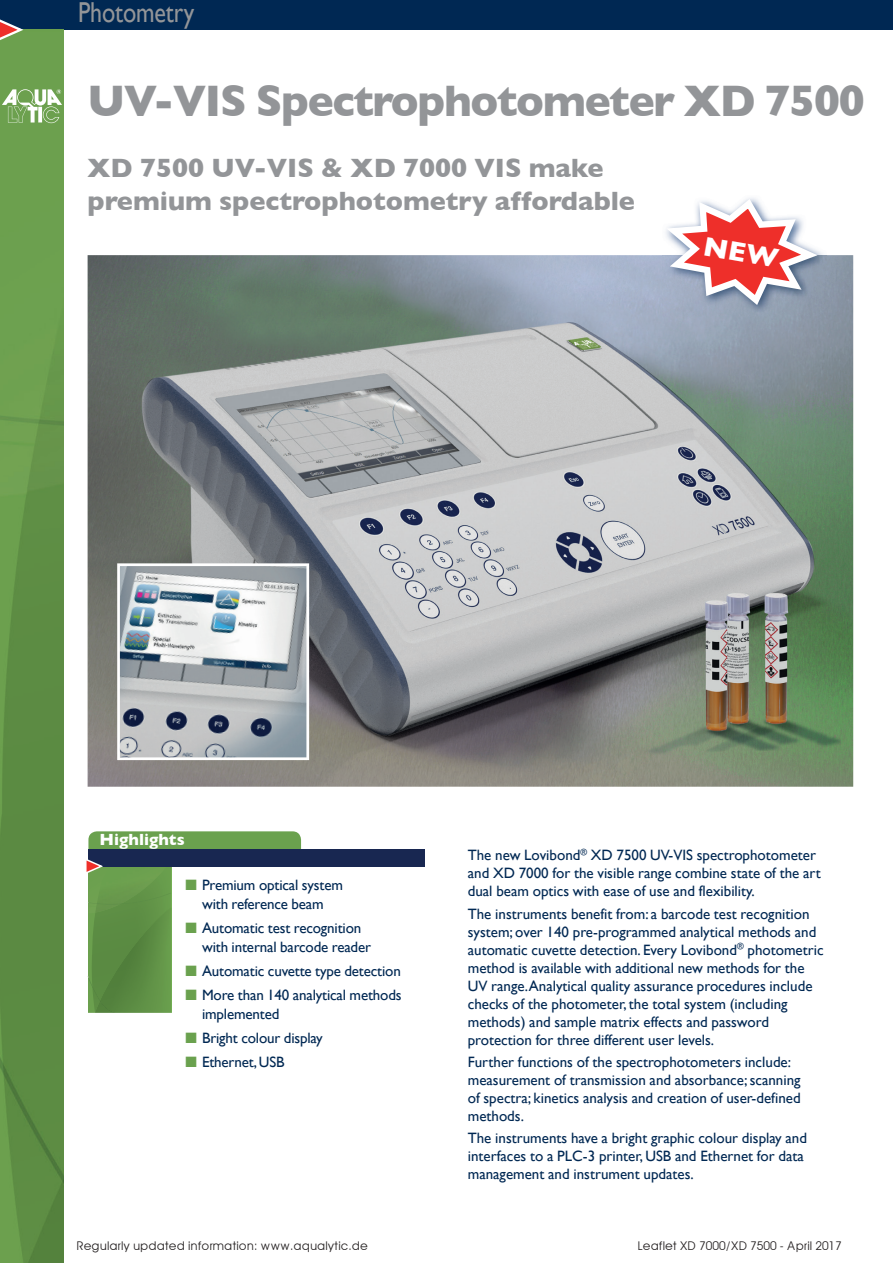
<style>
.page{position:relative;width:893px;height:1263px;background:#fff}
.page>*{position:absolute;margin:0;border:0;box-sizing:border-box;transform-origin:0 0}
.t1{font:700 45px "Gill Sans";letter-spacing:-.03em;color:#939598}
.t2{font:28.8px "Gill Sans";letter-spacing:-.005em;color:#939598;scale:.83 1}
.t3{font:700 27px/33px "Gill Sans";color:#939598}
.t4{font:700 16.5px "Gill Sans";color:#fff}
.t5{font:15px/18px "Gill Sans";color:#002853}
.t6{font:12px "Avant Garde";color:#231f20}
.s1{color:#6aa14e}
</style>
<div class="page">
<div style="left:0;top:0;width:893px;height:30px;background:#002853"></div>
<img style="left:0;top:30px;width:64px;height:1233px">
<svg style="left:2px;top:89px;width:60px;height:34px"></svg>
<svg style="left:0;top:19px;width:23px;height:23px"></svg>
<img style="left:88px;top:255px;width:765px;height:532px">
<div style="left:88px;top:831px;width:213px;height:30px;background:#6aa14e;border-radius:9px"></div>
<img style="left:88px;top:866px;width:83px;height:36px">
<img style="left:95px;top:866px;width:75px;height:36px">
<img style="left:120px;top:893px;width:50px;height:9px">
<div style="left:88px;top:849px;width:337px;height:17px;background:#182751"></div>
<svg style="left:87px;top:902px;width:85px;height:111px;background:#5f9047"></svg>
<svg style="left:86px;top:859px;width:17px;height:15px"></svg>
<img style="left:663px;top:198px;width:164px;height:117px">
<svg style="left:117px;top:563px;width:192px;height:197px;background:#b2b9be"></svg>
<svg style="left:666px;top:199px;width:151px;height:106px"></svg>
<h2 class="t2" style="left:78px;top:-4px;width:142px">Photometry</h2>
<h1 class="t1" style="left:88px;top:65px;width:778px">UV-VIS Spectrophotometer XD 7500</h1>
<h3 class="t3" style="left:88px;top:150px;width:549px">XD 7500 UV-VIS &amp; XD 7000 VIS make premium spectrophotometry affordable</h3>
<p class="t4" style="left:100px;top:826px;width:87px">Highlights</p>
<p class="t5" style="left:186px;top:874px;width:159px;line-height:19.5px;text-align:center"><span class="s1">■</span> Premium optical system with reference beam</p>
<p class="t5" style="left:202px;top:918px;width:171px;line-height:19.5px;text-indent:-16px"><span class="s1">■</span> Automatic test recognition with internal barcode reader</p>
<p class="t5" style="left:186px;top:962px;width:217px"><span class="s1">■</span> Automatic cuvette type detection</p>
<p class="t5" style="left:202px;top:985px;width:201px;line-height:19.5px;text-indent:-16px"><span class="s1">■</span> More than 140 analytical methods implemented</p>
<p class="t5" style="left:186px;top:1029px;width:139px"><span class="s1">■</span> Bright colour display</p>
<p class="t5" style="left:186px;top:1052px;width:100px"><span class="s1">■</span> Ethernet, USB</p>
<p class="t5" style="left:468px;top:846px;width:355px">The new Lovibond<sup>®</sup> XD 7500 UV-VIS spectrophotometer and XD 7000 for the visible range combine state of the art dual beam optics with ease of use and flexibility.</p>
<p class="t5" style="left:468px;top:904px;width:357px">The instruments benefit from: a barcode test recognition system; over 140 pre-programmed analytical methods and automatic cuvette detection. Every Lovibond<sup>®</sup> photometric method is available with additional new methods for the UV range.Analytical quality assurance procedures include checks of the photometer, the total system (including methods) and sample matrix effects and password protection for three different user levels.</p>
<p class="t5" style="left:468px;top:1053px;width:334px">Further functions of the spectrophotometers include: measurement of transmission and absorbance; scanning of spectra; kinetics analysis and creation of user-defined methods.</p>
<p class="t5" style="left:468px;top:1129px;width:341px">The instruments have a bright graphic colour display and interfaces to a PLC-3 printer, USB and Ethernet for data management and instrument updates.</p>
<p class="t6" style="left:77px;top:1239px;width:293px">Regularly updated information: www.aqualytic.de</p>
<p class="t6" style="left:637px;top:1239px;width:206px">Leaflet XD 7000/XD 7500 - April 2017</p>
</div>
